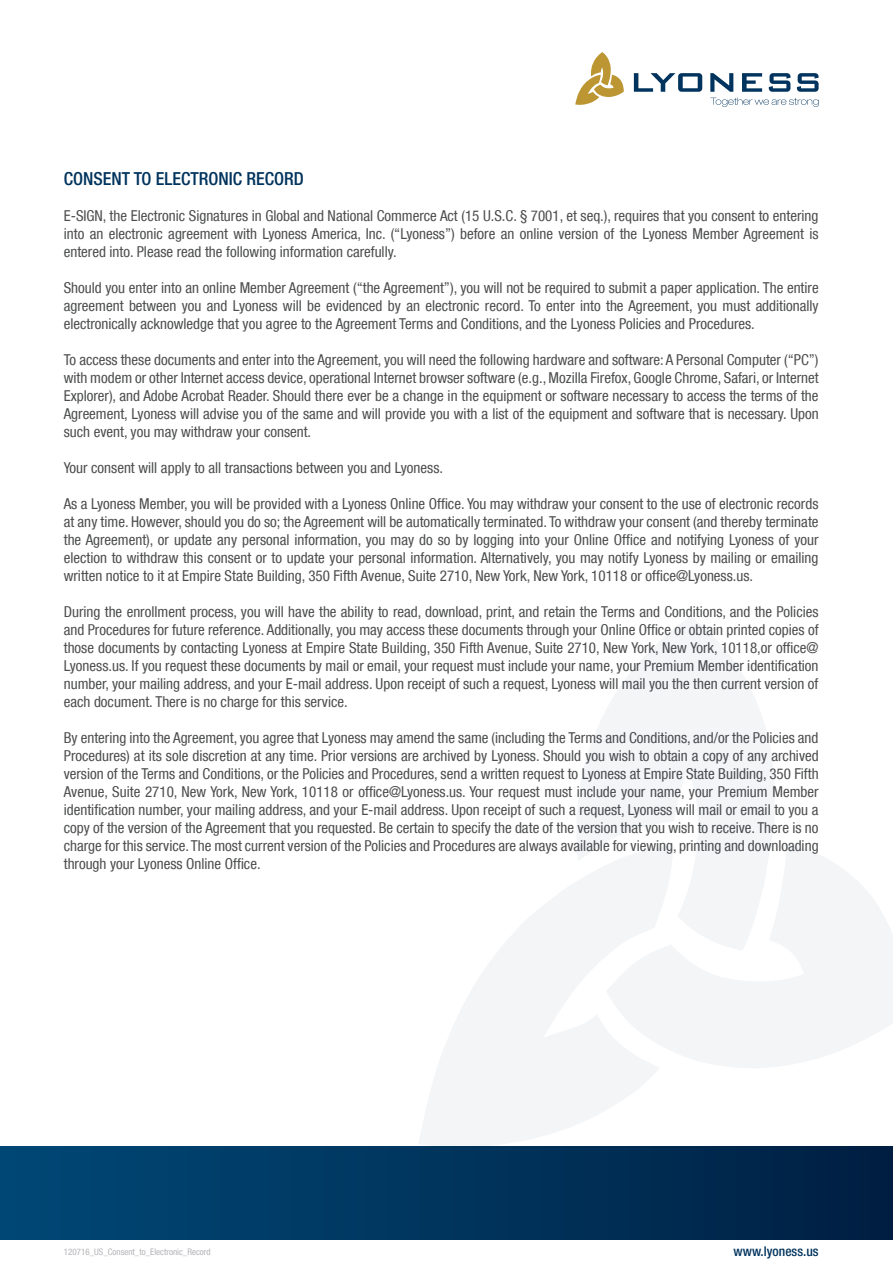
<style>
.page{position:relative;width:893px;height:1263px;background:#fff}
.page>*{position:absolute;margin:0;border:0;box-sizing:border-box;transform-origin:0 0}
.t1{font:500 condensed 18px "Helvetica Neue LT Com";color:#00335d}
.t2{font:condensed 15px/18px "Helvetica Neue LT Com";color:#4b4c4d;text-align:justify}
.t3{font:500 condensed 13.5px "Helvetica Neue LT Com";color:#00335d}
.t4{font:condensed 9px "Helvetica Neue LT Com";color:#b2b3b7}
</style>
<div class="page">
<svg style="left:419px;top:882px;width:239px;height:264px;fill:#f3f5f7"></svg>
<svg style="left:576px;top:617px;width:199px;height:334px;fill:#f3f5f7"></svg>
<svg style="left:606px;top:844px;width:287px;height:225px;fill:#f3f5f7"></svg>
<svg style="left:575px;top:52px;width:49px;height:53px"></svg>
<svg style="left:634px;top:73px;width:185px;height:19px"></svg>
<svg style="left:710px;top:98px;width:109px;height:9px"></svg>
<div style="left:0;top:1146px;width:893px;height:93px;background:linear-gradient(to right,#004977,#002043)"></div>
<p class="t1" style="left:64px;top:168px;width:242px">CONSENT TO ELECTRONIC RECORD</p>
<p class="t2" style="left:64px;top:207px;width:756px">E-SIGN, the Electronic Signatures in Global and National Commerce Act (15 U.S.C. § 7001, et seq.), requires that you consent to entering into an electronic agreement with Lyoness America, Inc. (“Lyoness”) before an online version of the Lyoness Member Agreement is entered into. Please read the following information carefully.</p>
<p class="t2" style="left:64px;top:279px;width:756px">Should you enter into an online Member Agreement (“the Agreement”), you will not be required to submit a paper application. The entire agreement between you and Lyoness will be evidenced by an electronic record. To enter into the Agreement, you must additionally electronically acknowledge that you agree to the Agreement Terms and Conditions, and the Lyoness Policies and Procedures.</p>
<p class="t2" style="left:64px;top:351px;width:756px">To access these documents and enter into the Agreement, you will need the following hardware and software: A Personal Computer (“PC”) with modem or other Internet access device, operational Internet browser software (e.g., Mozilla Firefox, Google Chrome, Safari, or Internet Explorer), and Adobe Acrobat Reader. Should there ever be a change in the equipment or software necessary to access the terms of the Agreement, Lyoness will advise you of the same and will provide you with a list of the equipment and software that is necessary. Upon such event, you may withdraw your consent.</p>
<p class="t2" style="left:64px;top:459px;width:381px">Your consent will apply to all transactions between you and Lyoness.</p>
<p class="t2" style="left:64px;top:495px;width:756px">As a Lyoness Member, you will be provided with a Lyoness Online Office. You may withdraw your consent to the use of electronic records at any time. However, should you do so; the Agreement will be automatically terminated. To withdraw your consent (and thereby terminate the Agreement), or update any personal information, you may do so by logging into your Online Office and notifying Lyoness of your election to withdraw this consent or to update your personal information. Alternatively, you may notify Lyoness by mailing or emailing written notice to it at Empire State Building, 350 Fifth Avenue, Suite 2710, New York, New York, 10118 or office@Lyoness.us.</p>
<p class="t2" style="left:64px;top:603px;width:756px">During the enrollment process, you will have the ability to read, download, print, and retain the Terms and Conditions, and the Policies and Procedures for future reference. Additionally, you may access these documents through your Online Office or obtain printed copies of those documents by contacting Lyoness at Empire State Building, 350 Fifth Avenue, Suite 2710, New York, New York, 10118,or office@ Lyoness.us. If you request these documents by mail or email, your request must include your name, your Premium Member identification number, your mailing address, and your E-mail address. Upon receipt of such a request, Lyoness will mail you the then current version of each document. There is no charge for this service.</p>
<p class="t2" style="left:64px;top:729px;width:756px">By entering into the Agreement, you agree that Lyoness may amend the same (including the Terms and Conditions, and/or the Policies and Procedures) at its sole discretion at any time. Prior versions are archived by Lyoness. Should you wish to obtain a copy of any archived version of the Terms and Conditions, or the Policies and Procedures, send a written request to Lyoness at Empire State Building, 350 Fifth Avenue, Suite 2710, New York, New York, 10118 or office@Lyoness.us. Your request must include your name, your Premium Member identification number, your mailing address, and your E-mail address. Upon receipt of such a request, Lyoness will mail or email to you a copy of the version of the Agreement that you requested. Be certain to specify the date of the version that you wish to receive. There is no charge for this service. The most current version of the Policies and Procedures are always available for viewing, printing and downloading through your Lyoness Online Office.</p>
<p class="t4" style="left:64px;top:1246px;width:148px">120716_US_Consent_to_Electronic_Record</p>
<p class="t3" style="left:734px;top:1243px;width:86px">www.lyoness.us</p>
</div>
